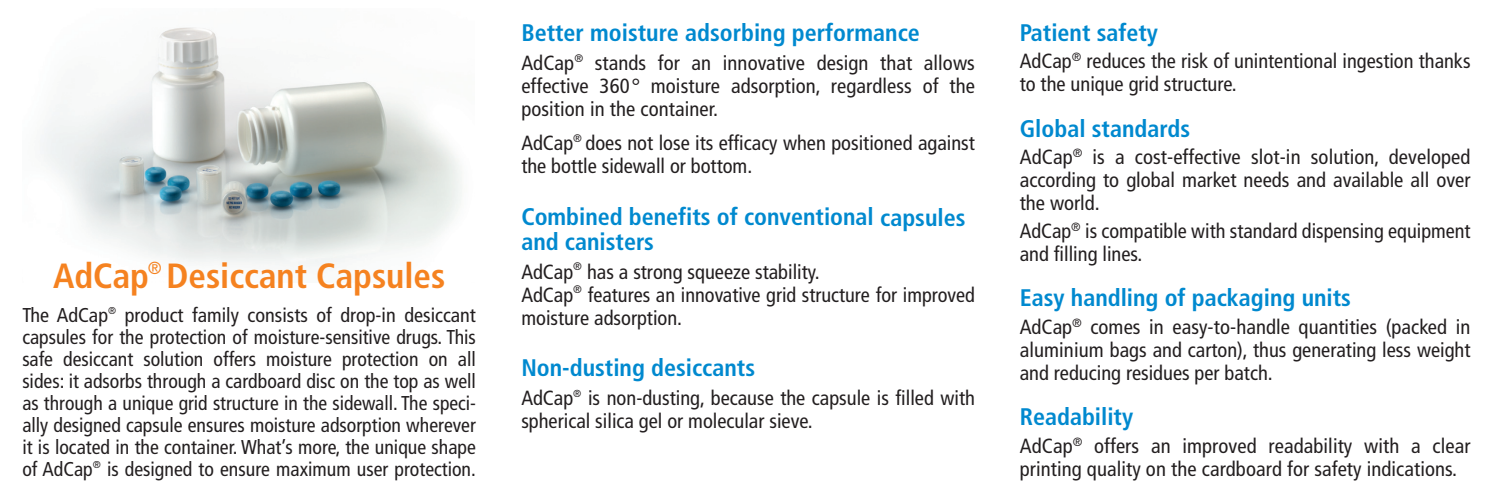
<style>
.page{position:relative;width:1497px;height:499px;background:#fff}
.page>*{position:absolute;margin:0;border:0;box-sizing:border-box;transform-origin:0 0}
.t1{font:700 condensed 35px "Frutiger";color:#f58220}
.t2{font:700 condensed 24px/25px "Frutiger";color:#0089cf}
.t3{font:condensed 20.4px/23px "Frutiger";color:#231f20}
.t4{font:condensed 20px/22px "Frutiger";color:#231f20;text-align:justify}
</style>
<div class="page">
<img style="left:40px;top:27px;width:422px;height:240px">
<h1 class="t1" style="left:53px;top:261px;width:394px">AdCap<sup>®</sup> Desiccant Capsules</h1>
<p class="t4" style="left:22px;top:306px;width:455px">The AdCap<sup>®</sup> product family consists of drop-in desiccant capsules for the protection of moisture-sensitive drugs. This safe desiccant solution offers moisture protection on all sides: it adsorbs through a cardboard disc on the top as well as through a unique grid structure in the sidewall. The speci&shy;ally designed capsule ensures moisture adsorption wherever it is located in the container. What’s more, the unique shape of AdCap<sup>®</sup> is designed to ensure maximum user protection.</p>
<p class="t2" style="left:521px;top:22px;width:400px">Better moisture adsorbing performance</p>
<p class="t3" style="left:521px;top:53px;width:455px;text-align:justify">AdCap<sup>®</sup> stands for an innovative design that allows effective 360° moisture adsorption, regardless of the position in the container.</p>
<p class="t3" style="left:521px;top:133px;width:455px">AdCap<sup>®</sup> does not lose its efficacy when positioned against the bottle sidewall or bottom.</p>
<p class="t2" style="left:521px;top:206px;width:446px">Combined benefits of conventional capsules and canisters</p>
<p class="t3" style="left:521px;top:262px;width:455px">AdCap<sup>®</sup> has a strong squeeze stability.<br>AdCap<sup>®</sup> features an innovative grid structure for improved moisture adsorption.</p>
<p class="t2" style="left:521px;top:357px;width:235px">Non-dusting desiccants</p>
<p class="t3" style="left:521px;top:388px;width:455px">AdCap<sup>®</sup> is non-dusting, because the capsule is filled with spherical silica gel or molecular sieve.</p>
<p class="t2" style="left:1020px;top:22px;width:140px">Patient safety</p>
<p class="t3" style="left:1020px;top:51px;width:452px">AdCap<sup>®</sup> reduces the risk of unintentional ingestion thanks to the unique grid structure.</p>
<p class="t2" style="left:1020px;top:118px;width:172px">Global standards</p>
<p class="t3" style="left:1020px;top:147px;width:452px;text-align:justify">AdCap<sup>®</sup> is a cost-effective slot-in solution, developed according to global market needs and available all over the world.</p>
<p class="t3" style="left:1020px;top:221px;width:452px">AdCap<sup>®</sup> is compatible with standard dispensing equipment and filling lines.</p>
<p class="t2" style="left:1020px;top:287px;width:333px">Easy handling of packaging units</p>
<p class="t3" style="left:1020px;top:317px;width:452px;text-align:justify">AdCap<sup>®</sup> comes in easy-to-handle quantities (packed in aluminium bags and carton), thus generating less weight and reducing residues per batch.</p>
<p class="t2" style="left:1020px;top:406px;width:115px">Readability</p>
<p class="t3" style="left:1020px;top:435px;width:452px">AdCap<sup>®</sup> offers an improved readability with a clear printing quality on the cardboard for safety indications.</p>
</div>
